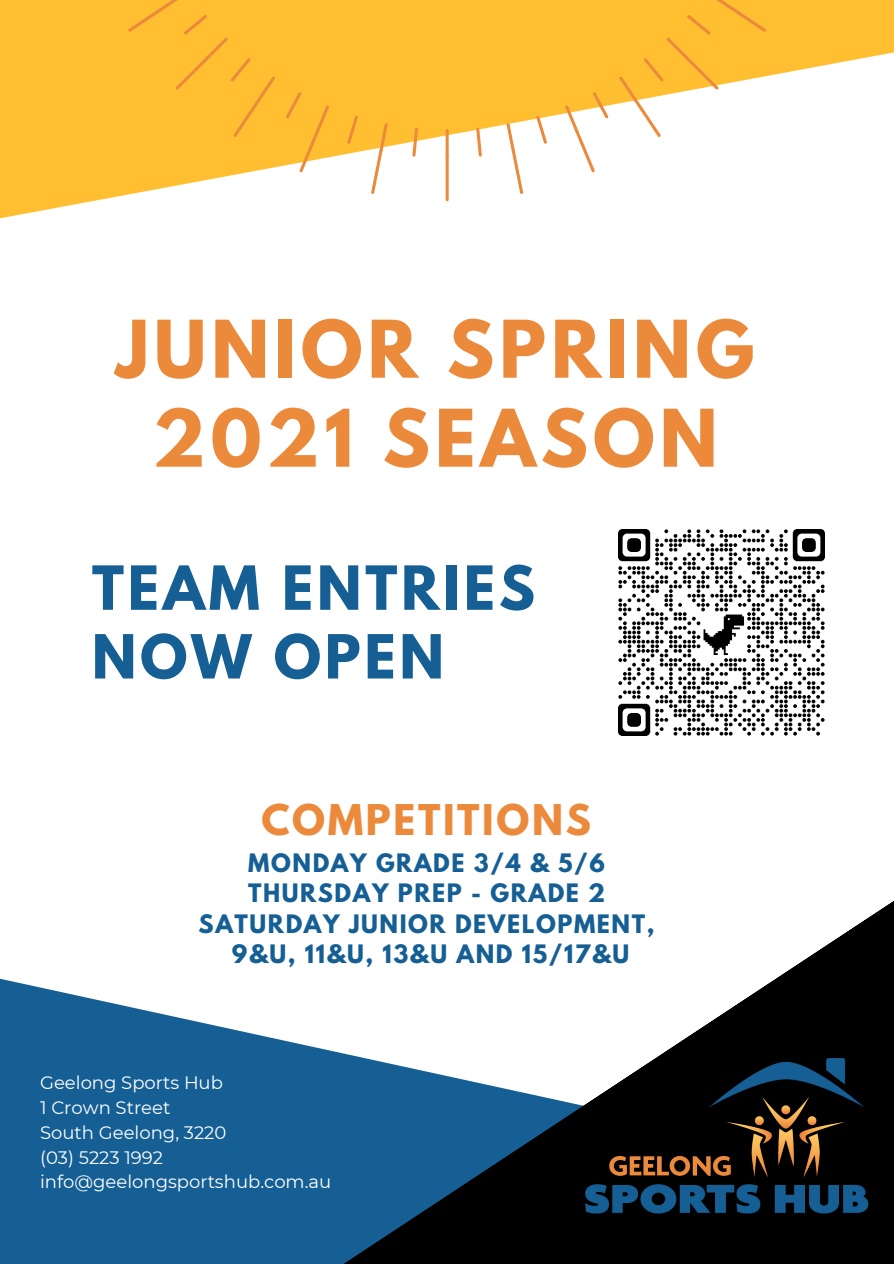
<style>
.page{position:relative;width:894px;height:1264px;background:#fff}
.page>*{position:absolute;margin:0;border:0;box-sizing:border-box;transform-origin:0 0}
.t1{font:700 70.35px "League Spartan";letter-spacing:.07em;color:#ec8a3c}
.t2{font:700 53.85px "League Spartan";letter-spacing:.07em;color:#155f95}
.t3{font:700 37.5px "League Spartan";letter-spacing:.07em;color:#ec8a3c}
.t4{font:700 22.5px "League Spartan";letter-spacing:.07em;color:#155f95}
.t5{font:18px "Montserrat";color:#fff}
</style>
<div class="page">
<svg style="left:0;top:978px;width:257px;height:285px;background:#2c6f9f"></svg>
<svg style="left:257px;top:901px;width:636px;height:362px"></svg>
<svg style="left:0;top:0;width:893px;height:219px;fill:#ffbf31"></svg>
<img style="left:558px;top:1027px;width:335px;height:231px">
<svg style="left:619px;top:0;width:147px;height:137px"></svg>
<svg style="left:565px;top:92px;width:43px;height:80px"></svg>
<svg style="left:536px;top:116px;width:11px;height:28px"></svg>
<svg style="left:506px;top:123px;width:17px;height:71px"></svg>
<svg style="left:476px;top:128px;width:6px;height:29px"></svg>
<hr style="left:445px;top:155px;width:3px;height:46px;background:#ec8a3c;border-radius:2px">
<hr style="left:445px;top:129px;width:3px;height:29px;background:#ec8a3c;border-radius:2px">
<svg style="left:412px;top:128px;width:6px;height:29px"></svg>
<svg style="left:371px;top:123px;width:16px;height:71px"></svg>
<svg style="left:347px;top:116px;width:11px;height:28px"></svg>
<svg style="left:286px;top:92px;width:43px;height:80px;background:#fdc24b"></svg>
<div style="left:128px;top:0;width:147px;height:137px;background:#ffbf31"></div>
<img style="left:618px;top:529px;width:206px;height:206px">
<p class="t1" style="left:116px;top:314px;width:639px">JUNIOR SPRING</p>
<p class="t1" style="left:152px;top:403px;width:566px">2021 SEASON</p>
<p class="t2" style="left:92px;top:561px;width:444px">TEAM ENTRIES</p>
<p class="t2" style="left:92px;top:630px;width:353px">NOW OPEN</p>
<p class="t3" style="left:261px;top:801px;width:331px">COMPETITIONS</p>
<p class="t4" style="left:248px;top:851px;width:358px">MONDAY GRADE 3/4 &amp; 5/6</p>
<p class="t4" style="left:248px;top:882px;width:358px">THURSDAY PREP - GRADE 2</p>
<p class="t4" style="left:198px;top:912px;width:457px">SATURDAY JUNIOR DEVELOPMENT,</p>
<p class="t4" style="left:232px;top:943px;width:398px">9&amp;U, 11&amp;U, 13&amp;U AND 15/17&amp;U</p>
<p class="t5" style="left:40px;top:1071px;width:184px">Geelong Sports Hub</p>
<p class="t5" style="left:40px;top:1096px;width:132px">1 Crown Street</p>
<p class="t5" style="left:40px;top:1121px;width:188px">South Geelong, 3220</p>
<p class="t5" style="left:40px;top:1146px;width:124px">(03) 5223 1992</p>
<p class="t5" style="left:40px;top:1170px;width:293px">info@geelongsportshub.com.au</p>
</div>
